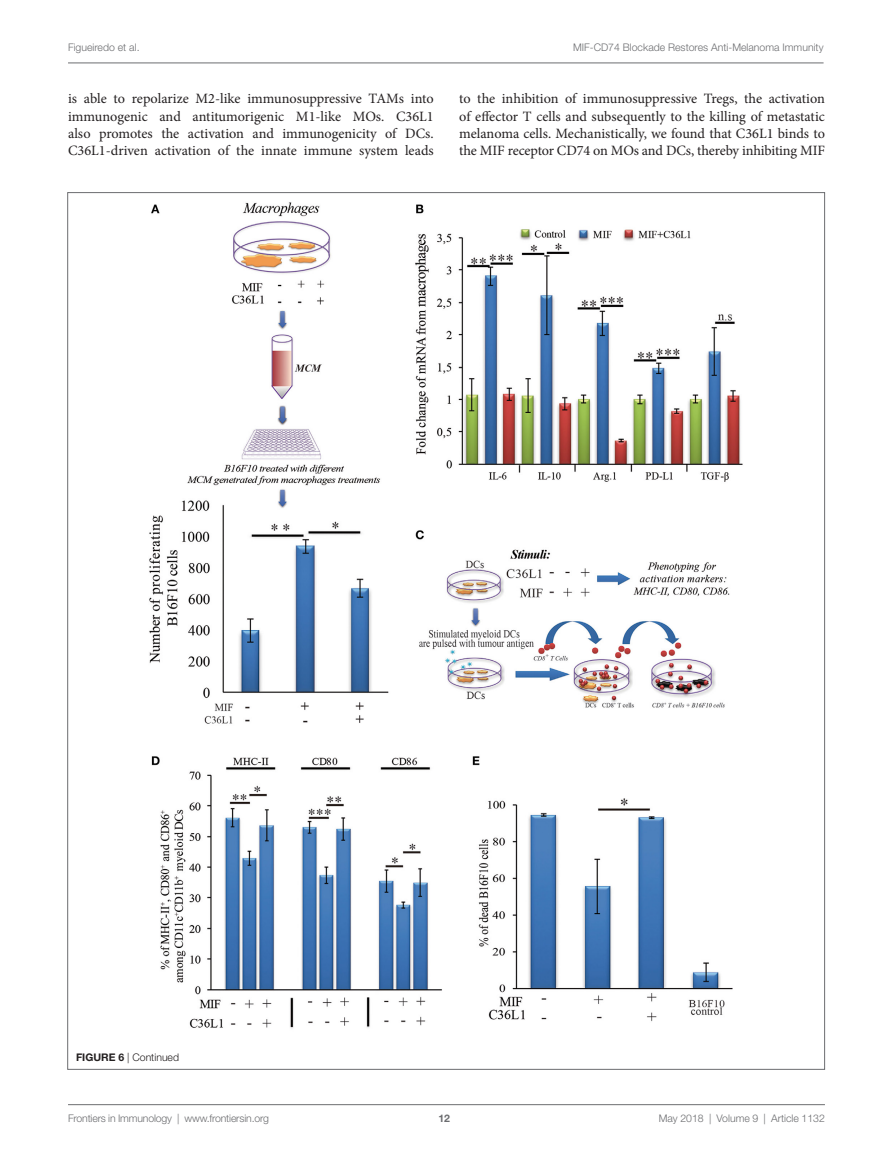
<style>
.page{position:relative;width:893px;height:1170px;background:#fff}
.page>*{position:absolute;margin:0;border:0;box-sizing:border-box;transform-origin:0 0}
.t1{font:14.25px/17.2px "Minion Pro";letter-spacing:-.005em;color:#231f20;text-align:justify}
.t2{font:300 10.5px "Helvetica Neue LT Std";color:#6c6d70}
.t3{font:300 10.5px "Helvetica Neue LT Std";color:#231f20}
.t4{font:700 10.5px "Helvetica Neue LT Std";color:#6c6d70}
.s1{font-weight:700}
</style>
<div class="page">
<img style="left:149px;top:202px;width:594px;height:827px">
<hr style="left:68px;top:63px;width:756px;height:1px;background:#6c6d70">
<hr style="left:68px;top:1104px;width:757px;height:1px;background:#6c6d70">
<p class="t2" style="left:68px;top:41px;width:73px">Figueiredo et al.</p>
<p class="t2" style="left:573px;top:41px;width:252px">MIF-CD74 Blockade Restores Anti-Melanoma Immunity</p>
<p class="t1" style="left:68px;top:90px;width:367px">is able to repolarize M2-like immunosuppressive TAMs into immunogenic and antitumorigenic M1-like MOs. C36L1 also promotes the activation and immunogenicity of DCs.<br>C36L1-driven activation of the innate immune system leads</p>
<p class="t1" style="left:459px;top:90px;width:367px">to the inhibition of immunosuppressive Tregs, the activation of effector T cells and subsequently to the killing of metastatic melanoma cells. Mechanistically, we found that C36L1 binds to the MIF receptor CD74 on MOs and DCs, thereby inhibiting MIF</p>
<p class="t3" style="left:76px;top:1050px;width:105px"><span class="s1">FIGURE 6</span> | Continued</p>
<p class="t2" style="left:68px;top:1111px;width:203px">Frontiers in Immunology | www.frontiersin.org</p>
<p class="t2" style="left:659px;top:1111px;width:168px">May 2018 | Volume 9 | Article 1132</p>
<p class="t4" style="left:439px;top:1111px;width:13px">12</p>
</div>
